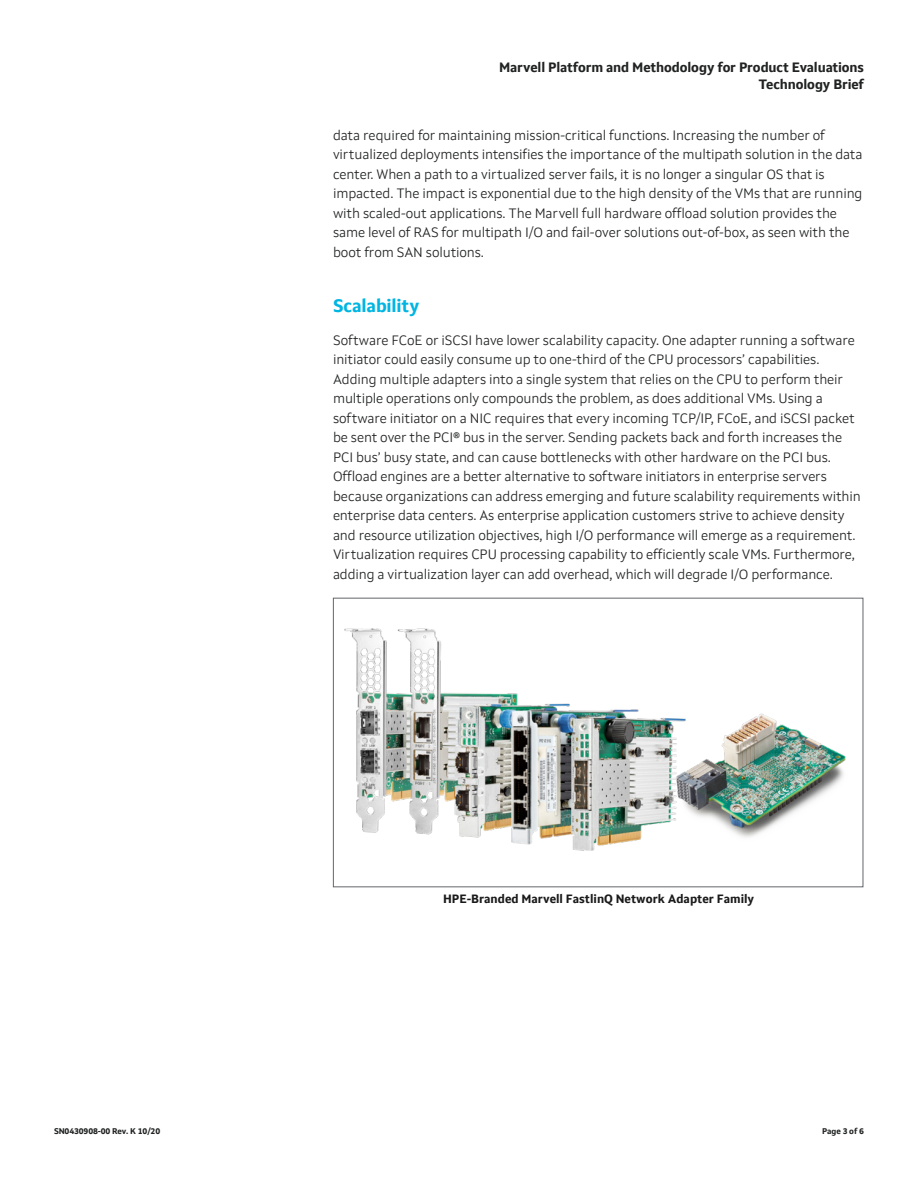
<style>
.page{position:relative;width:918px;height:1188px;background:#fff}
.page>*{position:absolute;margin:0;border:0;box-sizing:border-box;transform-origin:0 0}
.B1H_Body1Header{font:700 18px "Setimo";letter-spacing:-.01em;color:#00b5e2}
.B1_Body1{font:300 13.5px/19.5px "Setimo";letter-spacing:-.01em;color:#212322}
.t1{font:700 13.5px/17.5px "Setimo";letter-spacing:-.01em;color:#212322;text-align:right}
.FC_FigureCaption{font:700 12px "Setimo";color:#1a1a1a}
.t2{font:700 8.25px "Setimo";letter-spacing:-.015em;color:#212322}
.s1{font-style:inherit}
</style>
<div class="page">
<img style="left:344px;top:628px;width:502px;height:222px">
<div style="left:333px;top:598px;width:530px;height:289px;border:1px solid #63666a"></div>
<p class="t1" style="left:499px;top:58px;width:366px">Marvell Platform and Methodology for Product Evaluations<br>Technology Brief</p>
<p class="B1_Body1" style="left:333px;top:125px;width:531px">data required for maintaining mission-critical functions. Increasing the number of virtualized deployments intensifies the importance of the multipath solution in the data center. When a path to a virtualized server fails, it is no longer a singular OS that is impacted. The impact is exponential due to the high density of the VMs that are running with scaled-out applications. The Marvell full hardware offload solution provides the same level of RAS for multipath I/O and fail-over solutions out-of-box, as seen with the boot from SAN solutions.</p>
<h3 class="B1H_Body1Header" style="left:333px;top:294px;width:88px">Scalability</h3>
<p class="B1_Body1" style="left:333px;top:330px;width:529px">Software FCoE or iSCSI have lower scalability capacity. One adapter running a software initiator could easily consume up to one-third of the CPU processors’ capabilities.<br>Adding multiple adapters into a single system that relies on the CPU to perform their multiple operations only compounds the problem, as does additional VMs. Using a software initiator on a NIC requires that every incoming TCP/IP, FCoE, and iSCSI packet be sent over the PCI® bus in the server. Sending packets back and forth increases the PCI bus’ busy state, and can cause bottlenecks with other hardware on the PCI bus.<br>Offload engines are a better alternative to software initiators in enterprise servers because organizations can address emerging and future scalability requirements within enterprise data centers. As enterprise application customers strive to achieve density and resource utilization objectives, high I/O performance will emerge as a requirement.<br>Virtualization requires CPU processing capability to efficiently scale VMs. Furthermore, adding a virtualization layer can add overhead, which will degrade I/O performance.</p>
<p class="FC_FigureCaption" style="left:443px;top:892px;width:313px">HPE-Branded Marvell FastlinQ Network Adapter Family</p>
<p class="t2" style="left:54px;top:1126px;width:108px">SN0430908-00 Rev. <span class="s1">K</span> 10/20</p>
<p class="t2" style="left:822px;top:1126px;width:43px">Page 3 of 6</p>
</div>
